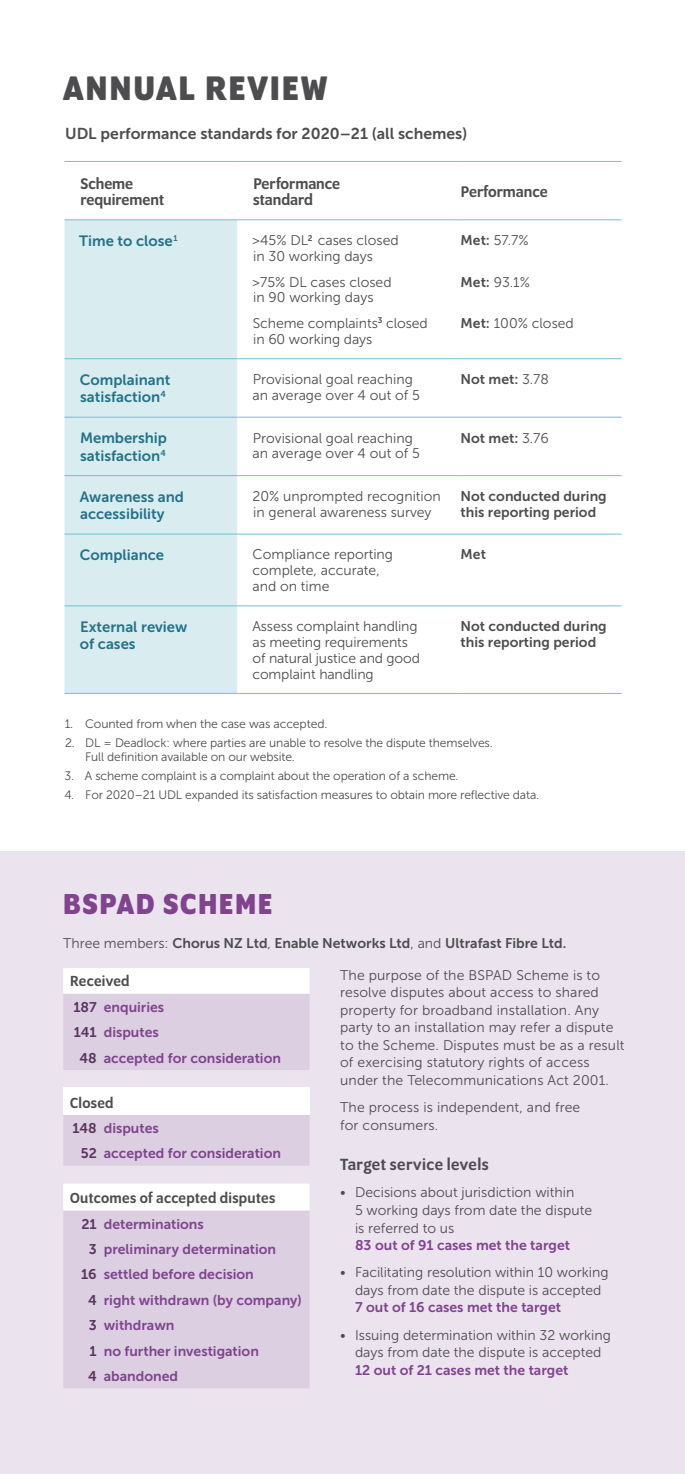
<style>
.page{position:relative;width:685px;height:1474px;background:#fff}
.page>*{position:absolute;margin:0;border:0;box-sizing:border-box;transform-origin:0 0}
.t1{font:700 36.75px "Program OT";letter-spacing:.045em;color:#4d4d4f}
.t2{font:700 31.15px "Program OT";letter-spacing:.05em;color:#80438e}
.t3{font:500 17.5px "Program OT";letter-spacing:.025em;color:#4d4d4f}
.t4{font:500 16.62px/15.8px "Program OT";color:#4d4d4f}
.t5{font:15.75px "Museo Sans 700";color:#4d4d4f}
.t6{font:500 15.75px "Program OT";letter-spacing:.02em;color:#4d4d4f}
.t7{font:14.88px/17.5px "Museo Sans 700";color:#227388}
.t8{font:14px/15.8px "Museo Sans 300";color:#4d4d4f}
.t9{font:14px/25.4px "Museo Sans 700";color:#80438e}
.t10{font:14px/15.8px "Museo Sans 700";color:#4d4d4f}
.t11{font:12.25px/14px "Museo Sans 300";letter-spacing:-.01em;color:#4d4d4f}
.s1{font-family:"Museo Sans 700"}
.s2{font-family:"Museo Sans 300"}
.s3{color:#5b3360}
</style>
<div class="page">
<div style="left:0;top:851px;width:685px;height:622px;background:#ebe4ee"></div>
<div style="left:64px;top:220px;width:173px;height:473px;background:#d9ecf0"></div>
<svg style="left:237px;top:220px;width:384px;height:473px"></svg>
<hr style="left:64px;top:161px;width:173px;height:1px;background:#6ec1d3">
<hr style="left:237px;top:161px;width:222px;height:1px;background:#6ec1d3">
<hr style="left:459px;top:161px;width:162px;height:1px;background:#6ec1d3">
<hr style="left:64px;top:219px;width:173px;height:1px;background:#6ec1d3">
<hr style="left:237px;top:219px;width:222px;height:1px;background:#6ec1d3">
<hr style="left:459px;top:219px;width:162px;height:1px;background:#6ec1d3">
<hr style="left:64px;top:358px;width:173px;height:1px;background:#6ec1d3">
<hr style="left:237px;top:358px;width:222px;height:1px;background:#6ec1d3">
<hr style="left:459px;top:358px;width:162px;height:1px;background:#6ec1d3">
<hr style="left:64px;top:417px;width:173px;height:1px;background:#6ec1d3">
<hr style="left:237px;top:417px;width:222px;height:1px;background:#6ec1d3">
<hr style="left:459px;top:417px;width:162px;height:1px;background:#6ec1d3">
<hr style="left:64px;top:475px;width:173px;height:1px;background:#6ec1d3">
<hr style="left:237px;top:475px;width:222px;height:1px;background:#6ec1d3">
<hr style="left:459px;top:475px;width:162px;height:1px;background:#6ec1d3">
<hr style="left:64px;top:533px;width:173px;height:1px;background:#6ec1d3">
<hr style="left:237px;top:533px;width:222px;height:1px;background:#6ec1d3">
<hr style="left:459px;top:533px;width:162px;height:1px;background:#6ec1d3">
<hr style="left:64px;top:605px;width:173px;height:1px;background:#6ec1d3">
<hr style="left:237px;top:605px;width:222px;height:1px;background:#6ec1d3">
<hr style="left:459px;top:605px;width:162px;height:1px;background:#6ec1d3">
<hr style="left:64px;top:693px;width:173px;height:1px;background:#6ec1d3">
<hr style="left:237px;top:693px;width:222px;height:1px;background:#6ec1d3">
<hr style="left:459px;top:693px;width:162px;height:1px;background:#6ec1d3">
<hr style="left:684px;top:0;width:1px;height:1473px;background:#d2e8ee">
<div style="left:63px;top:968px;width:246px;height:25px;background:#fff"></div>
<svg style="left:63px;top:993px;width:246px;height:395px;background:#dfd4e4"></svg>
<div style="left:63px;top:1087px;width:246px;height:27px;background:#fff"></div>
<h1 class="t1" style="left:63px;top:66px;width:266px">ANNUAL REVIEW</h1>
<p class="t5" style="left:65px;top:125px;width:403px">UDL performance standards for 2020–21 (all schemes)</p>
<p class="t4" style="left:80px;top:176px;width:85px">Scheme requirement</p>
<p class="t4" style="left:253px;top:176px;width:88px">Performance standard</p>
<p class="t4" style="left:461px;top:184px;width:88px">Performance</p>
<p class="t7" style="left:79px;top:232px;width:100px">Time to close<sup>1</sup></p>
<p class="t8" style="left:252px;top:233px;width:148px">&gt;45% DL<sup>2</sup> cases closed in 30 working days</p>
<p class="t8" style="left:252px;top:274px;width:141px">&gt;75% DL cases closed in 90 working days</p>
<p class="t8" style="left:253px;top:315px;width:177px">Scheme complaints<sup>3</sup> closed in 60 working days</p>
<p class="t8" style="left:460px;top:233px;width:69px"><span class="s1">Met:</span> 57.7%</p>
<p class="t8" style="left:460px;top:274px;width:71px"><span class="s1">Met:</span> 93.1%</p>
<p class="t8" style="left:460px;top:315px;width:115px"><span class="s1">Met:</span> 100% closed</p>
<p class="t7" style="left:80px;top:371px;width:92px">Complainant satisfaction<sup>4</sup></p>
<p class="t8" style="left:252px;top:371px;width:169px">Provisional goal reaching an average over 4 out of 5</p>
<p class="t10" style="left:460px;top:371px;width:90px">Not met: <span class="s2">3.78</span></p>
<p class="t7" style="left:80px;top:429px;width:88px">Membership satisfaction<sup>4</sup></p>
<p class="t8" style="left:252px;top:430px;width:169px">Provisional goal reaching an average over 4 out of 5</p>
<p class="t10" style="left:460px;top:430px;width:90px">Not met: <span class="s2">3.76</span></p>
<p class="t7" style="left:80px;top:488px;width:106px">Awareness and accessibility</p>
<p class="t8" style="left:252px;top:488px;width:190px">20% unprompted recognition in general awareness survey</p>
<p class="t10" style="left:460px;top:488px;width:148px">Not conducted during this reporting period</p>
<p class="t7" style="left:80px;top:546px;width:86px">Compliance</p>
<p class="t8" style="left:252px;top:547px;width:142px">Compliance reporting complete, accurate, and on time</p>
<p class="t10" style="left:460px;top:546px;width:27px">Met</p>
<p class="t7" style="left:80px;top:618px;width:109px">External review of cases</p>
<p class="t8" style="left:252px;top:618px;width:169px">Assess complaint handling as meeting requirements of natural justice and good complaint handling</p>
<p class="t10" style="left:460px;top:618px;width:148px">Not conducted during this reporting period</p>
<p class="t11" style="left:65px;top:717px;width:264px">1. Counted from when the case was accepted.</p>
<p class="t11" style="left:85px;top:736px;width:409px;text-indent:-20px">2. DL = Deadlock: where parties are unable to resolve the dispute themselves.<br>Full definition available on our website.</p>
<p class="t11" style="left:65px;top:769px;width:395px">3. A scheme complaint is a complaint about the operation of a scheme.</p>
<p class="t11" style="left:64px;top:788px;width:476px">4. For 2020–21 UDL expanded its satisfaction measures to obtain more reflective data.</p>
<h2 class="t2" style="left:63px;top:886px;width:211px">BSPAD SCHEME</h2>
<p class="t10" style="left:63px;top:935px;width:504px"><span class="s2">Three members:</span> Chorus NZ Ltd<span class="s2">,</span> Enable Networks Ltd<span class="s2">, and</span> Ultrafast Fibre Ltd.</p>
<p class="t6" style="left:70px;top:972px;width:61px">Received</p>
<p class="t9" style="left:73px;top:994px;width:92px"><span class="s3">187</span> enquiries</p>
<p class="t9" style="left:74px;top:1019px;width:86px"><span class="s3">141</span> disputes</p>
<p class="t9" style="left:79px;top:1045px;width:203px"><span class="s3">48</span> accepted for consideration</p>
<p class="t6" style="left:70px;top:1093px;width:45px">Closed</p>
<p class="t9" style="left:81px;top:1115px;width:202px;text-indent:-8px"><span class="s3">148</span> disputes<br><span class="s3">52</span> accepted for consideration</p>
<p class="t6" style="left:70px;top:1189px;width:206px">Outcomes of accepted disputes</p>
<p class="t9" style="left:81px;top:1211px;width:124px"><span class="s3">21</span> determinations</p>
<p class="t9" style="left:89px;top:1236px;width:189px"><span class="s3">3</span> preliminary determination</p>
<p class="t9" style="left:81px;top:1261px;width:174px"><span class="s3">16</span> settled before decision</p>
<p class="t9" style="left:88px;top:1287px;width:215px"><span class="s3">4</span> right withdrawn (by company)</p>
<p class="t9" style="left:89px;top:1312px;width:87px"><span class="s3">3</span> withdrawn</p>
<p class="t9" style="left:90px;top:1337px;width:171px"><span class="s3">1</span> no further investigation</p>
<p class="t9" style="left:88px;top:1363px;width:91px"><span class="s3">4</span> abandoned</p>
<p class="t8" style="left:340px;top:966px;width:286px;line-height:17.5px">The purpose of the BSPAD Scheme is to resolve disputes about access to shared property for broadband installation. Any party to an installation may refer a dispute to the Scheme. Disputes must be as a result of exercising statutory rights of access under the Telecommunications Act 2001.</p>
<p class="t8" style="left:340px;top:1098px;width:242px;line-height:17.5px">The process is independent, and free for consumers.</p>
<p class="t3" style="left:340px;top:1154px;width:150px">Target service levels</p>
<p class="t8" style="left:355px;top:1183px;width:238px;line-height:17.5px;text-indent:-15px">• Decisions about jurisdiction within<br>5 working days from date the dispute is referred to us</p>
<p class="t9" style="left:355px;top:1232px;width:216px">83 out of 91 cases met the target</p>
<p class="t8" style="left:340px;top:1263px;width:270px;line-height:17.5px;text-align:center">• Facilitating resolution within 10 working days from date the dispute is accepted</p>
<p class="t9" style="left:355px;top:1294px;width:207px">7 out of 16 cases met the target</p>
<p class="t8" style="left:340px;top:1326px;width:272px;line-height:17.5px;text-align:center">• Issuing determination within 32 working days from date the dispute is accepted</p>
<p class="t9" style="left:355px;top:1357px;width:215px">12 out of 21 cases met the target</p>
</div>
